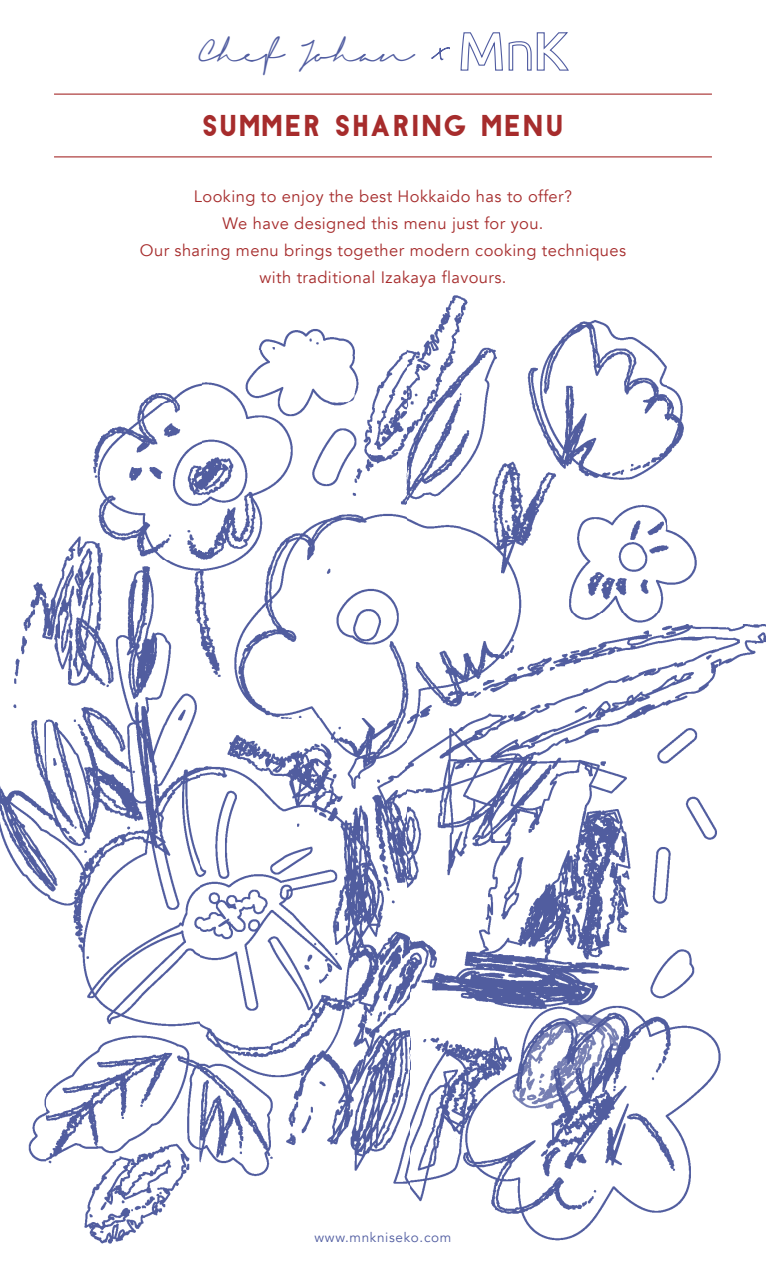
<style>
.page{position:relative;width:766px;height:1263px;background:#fff}
.page>*{position:absolute;margin:0;border:0;box-sizing:border-box;transform-origin:0 0}
.t1{font:27px "Antraste";color:#a62c2c}
.t2{font:25.5px "Signerica Fat";color:#515da1}
.t3{font:16.5px "Avenir";letter-spacing:.025em;color:#a62c2c}
.t4{font:13.5px "Avenir";letter-spacing:.05em;color:#515da1}
</style>
<div class="page">
<img style="left:45px;top:402px;width:155px;height:842px">
<img style="left:409px;top:612px;width:311px;height:629px">
<img style="left:28px;top:1098px;width:17px;height:64px">
<img style="left:200px;top:350px;width:209px;height:835px">
<img style="left:0;top:582px;width:45px;height:314px">
<img style="left:719px;top:612px;width:46px;height:106px">
<img style="left:461px;top:297px;width:207px;height:315px">
<img style="left:667px;top:506px;width:30px;height:106px">
<img style="left:408px;top:296px;width:53px;height:264px">
<img style="left:667px;top:348px;width:17px;height:107px">
<img style="left:143px;top:350px;width:58px;height:52px">
<img style="left:258px;top:329px;width:97px;height:21px">
<hr style="left:54px;top:94px;width:657px;height:1px;background:#a62c2c">
<hr style="left:54px;top:156px;width:657px;height:1px;background:#a62c2c">
<svg style="left:431px;top:47px;width:19px;height:14px"></svg>
<svg style="left:460px;top:32px;width:109px;height:39px"></svg>
<p class="t2" style="left:197px;top:37px;width:216px">Chef Johan</p>
<p class="t1" style="left:201px;top:108px;width:364px">SUMMER SHARING MENU</p>
<p class="t3" style="left:194px;top:186px;width:379px">Looking to enjoy the best Hokkaido has to offer?</p>
<p class="t3" style="left:222px;top:213px;width:322px">We have designed this menu just for you.</p>
<p class="t3" style="left:140px;top:240px;width:487px">Our sharing menu brings together modern cooking techniques</p>
<p class="t3" style="left:259px;top:267px;width:248px">with traditional Izakaya flavours.</p>
<p class="t4" style="left:314px;top:1230px;width:138px">www.mnkniseko.com</p>
</div>
